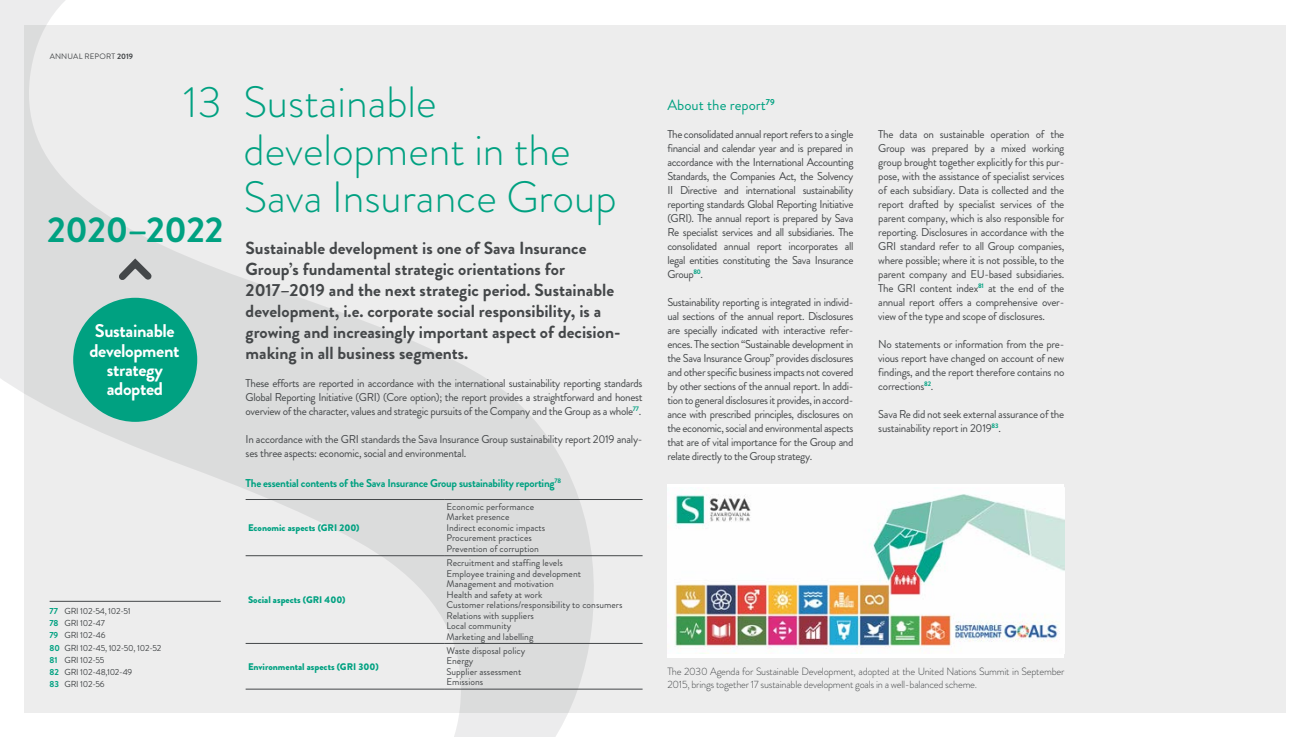
<style>
.page{position:relative;width:1310px;height:737px;background:#fff}
.page>*{position:absolute;margin:0;border:0;box-sizing:border-box;transform-origin:0 0}
.t1{font:300 43.75px/47.2px "Brandon Grotesque";color:#00a181}
.t2{font:700 35.88px "Brandon Grotesque";letter-spacing:-.01em;color:#00a181}
.t3{font:700 18.38px/19.2px "Brandon Grotesque";letter-spacing:-.02em;color:#fff;text-align:center}
.t4{font:700 17.5px/21px "Brandon Grotesque";color:#444749}
.t5{font:14.88px "Brandon Grotesque";color:#00a181}
.t6{font:11.38px/14px "Brandon Grotesque";letter-spacing:-.025em;color:#444749;text-align:justify}
.t7{font:700 11.38px "Brandon Grotesque";letter-spacing:-.025em;color:#00a181}
.t8{font:300 10.5px/13.1px "Brandon Grotesque";letter-spacing:-.025em;color:#444749}
.t9{font:9.62px/10.5px "Brandon Grotesque";color:#444749}
.t10{font:900 9.62px "Brandon Grotesque";color:#00a181}
.t11{font:8.75px/12.2px "Brandon Grotesque";letter-spacing:-.03em;color:#444749}
.t12{font:7.88px "Brandon Grotesque";letter-spacing:.02em;color:#444749}
.s1{font-weight:700}
.s2{font-size:36.75px}
.s3{font-weight:700;color:#00a181}
</style>
<div class="page">
<div style="left:25px;top:25px;width:1064px;height:687px;background:#ededed"></div>
<div style="left:1089px;top:25px;width:196px;height:687px;background:#ededed"></div>
<svg style="left:0;top:0;width:602px;height:737px"></svg>
<hr style="left:246px;top:555px;width:198px;height:1px;background:#444749">
<hr style="left:444px;top:555px;width:198px;height:1px;background:#444749">
<hr style="left:246px;top:643px;width:198px;height:1px;background:#444749">
<hr style="left:444px;top:643px;width:198px;height:1px;background:#444749">
<hr style="left:246px;top:499px;width:198px;height:1px;background:#444749">
<hr style="left:444px;top:499px;width:198px;height:1px;background:#444749">
<hr style="left:246px;top:688px;width:198px;height:1px;background:#444749">
<hr style="left:444px;top:688px;width:198px;height:1px;background:#444749">
<hr style="left:50px;top:601px;width:171px;height:1px;background:#444749">
<div style="left:667px;top:484px;width:397px;height:173px;background:#fff"></div>
<img style="left:674px;top:489px;width:390px;height:164px">
<div style="left:73px;top:298px;width:124px;height:124px;background:#00a181;border-radius:50%"></div>
<svg style="left:112px;top:253px;width:46px;height:33px;background:#bdbfbf"></svg>
<p class="t12" style="left:50px;top:50px;width:85px">ANNUAL REPORT <span class="s1">2019</span></p>
<h1 class="t1" style="left:243px;top:79px;width:375px;text-indent:-60px">13 Sustainable development in the<br>Sava Insurance Group</h1>
<h2 class="t2" style="left:47px;top:205px;width:178px">2020<span class="s2">–</span>2022</h2>
<p class="t4" style="left:246px;top:237px;width:376px">Sustainable development is one of Sava Insurance Group’s fundamental strategic orientations for 2017–2019 and the next strategic period. Sustainable development, i.e. corporate social responsibility, is a growing and increasingly important aspect of decision&shy;making in all business segments.</p>
<p class="t6" style="left:246px;top:376px;width:398px">These efforts are reported in accordance with the international sustainability reporting standards Global Reporting Initiative (GRI) (Core option); the report provides a straightforward and honest overview of the character, values and strategic pursuits of the Company and the Group as a whole<sup>77</sup>.</p>
<p class="t6" style="left:246px;top:432px;width:398px">In accordance with the GRI standards the Sava Insurance Group sustainability report 2019 analy&shy;ses three aspects: economic, social and environmental.</p>
<p class="t7" style="left:246px;top:475px;width:317px">The essential contents of the Sava Insurance Group sustainability reporting<sup>78</sup></p>
<p class="t10" style="left:248px;top:521px;width:113px">Economic aspects (GRI 200)</p>
<h3 class="t3" style="left:89px;top:322px;width:92px">Sustainable development strategy adopted</h3>
<p class="t9" style="left:446px;top:501px;width:100px">Economic performance<br>Market presence<br>Indirect economic impacts<br>Procurement practices<br>Prevention of corruption</p>
<p class="t11" style="left:50px;top:605px;width:113px"><span class="s3">77</span> GRI 102-54, 102-51<br><span class="s3">78</span> GRI 102-47<br><span class="s3">79</span> GRI 102-46<br><span class="s3">80</span> GRI 102-45, 102-50, 102-52<br><span class="s3">81</span> GRI 102-55<br><span class="s3">82</span> GRI 102-48,102-49<br><span class="s3">83</span> GRI 102-56</p>
<p class="t10" style="left:248px;top:593px;width:99px">Social aspects (GRI 400)</p>
<p class="t10" style="left:248px;top:659px;width:132px">Environmental aspects (GRI 300)</p>
<p class="t9" style="left:446px;top:557px;width:177px">Recruitment and staffing levels<br>Employee training and development<br>Management and motivation<br>Health and safety at work<br>Customer relations/responsibility to consumers<br>Relations with suppliers<br>Local community<br>Marketing and labelling</p>
<p class="t9" style="left:446px;top:645px;width:80px">Waste disposal policy<br>Energy<br>Supplier assessment<br>Emissions</p>
<h3 class="t5" style="left:667px;top:94px;width:109px">About the report<sup>79</sup></h3>
<p class="t6" style="left:667px;top:127px;width:188px">The consolidated annual report refers to a single financial and calendar year and is prepared in accordance with the International Accounting Standards, the Companies Act, the Solvency II Directive and international sustainability reporting standards Global Reporting Initiative (GRI). The annual report is prepared by Sava Re specialist services and all subsidiaries. The consolidated annual report incorporates all legal entities constituting the Sava Insurance Group<sup>80</sup>.</p>
<p class="t6" style="left:667px;top:295px;width:188px">Sustainability reporting is integrated in individ&shy;ual sections of the annual report. Disclosures are specially indicated with interactive refer&shy;ences. The section “Sustainable development in the Sava Insurance Group” provides disclosures and other specific business impacts not covered by other sections of the annual report. In addi&shy;tion to general disclosures it provides, in accord&shy;ance with prescribed principles, disclosures on the economic, social and environmental aspects that are of vital importance for the Group and relate directly to the Group strategy.</p>
<p class="t6" style="left:878px;top:127px;width:188px">The data on sustainable operation of the Group was prepared by a mixed working group brought together explicitly for this pur&shy;pose, with the assistance of specialist services of each subsidiary. Data is collected and the report drafted by specialist services of the parent company, which is also responsible for reporting. Disclosures in accordance with the GRI standard refer to all Group companies, where possible; where it is not possible, to the parent company and EU-based subsidiaries.<br>The GRI content index<sup>81</sup> at the end of the annual report offers a comprehensive over&shy;view of the type and scope of disclosures.</p>
<p class="t6" style="left:878px;top:337px;width:188px">No statements or information from the pre&shy;vious report have changed on account of new findings, and the report therefore contains no corrections<sup>82</sup>.</p>
<p class="t6" style="left:878px;top:407px;width:187px">Sava Re did not seek external assurance of the sustainability report in 2019<sup>83</sup>.</p>
<p class="t8" style="left:667px;top:664px;width:398px">The 2030 Agenda for Sustainable Development, adopted at the United Nations Summit in September<br>2015, brings together 17 sustainable development goals in a well-balanced scheme.</p>
</div>
